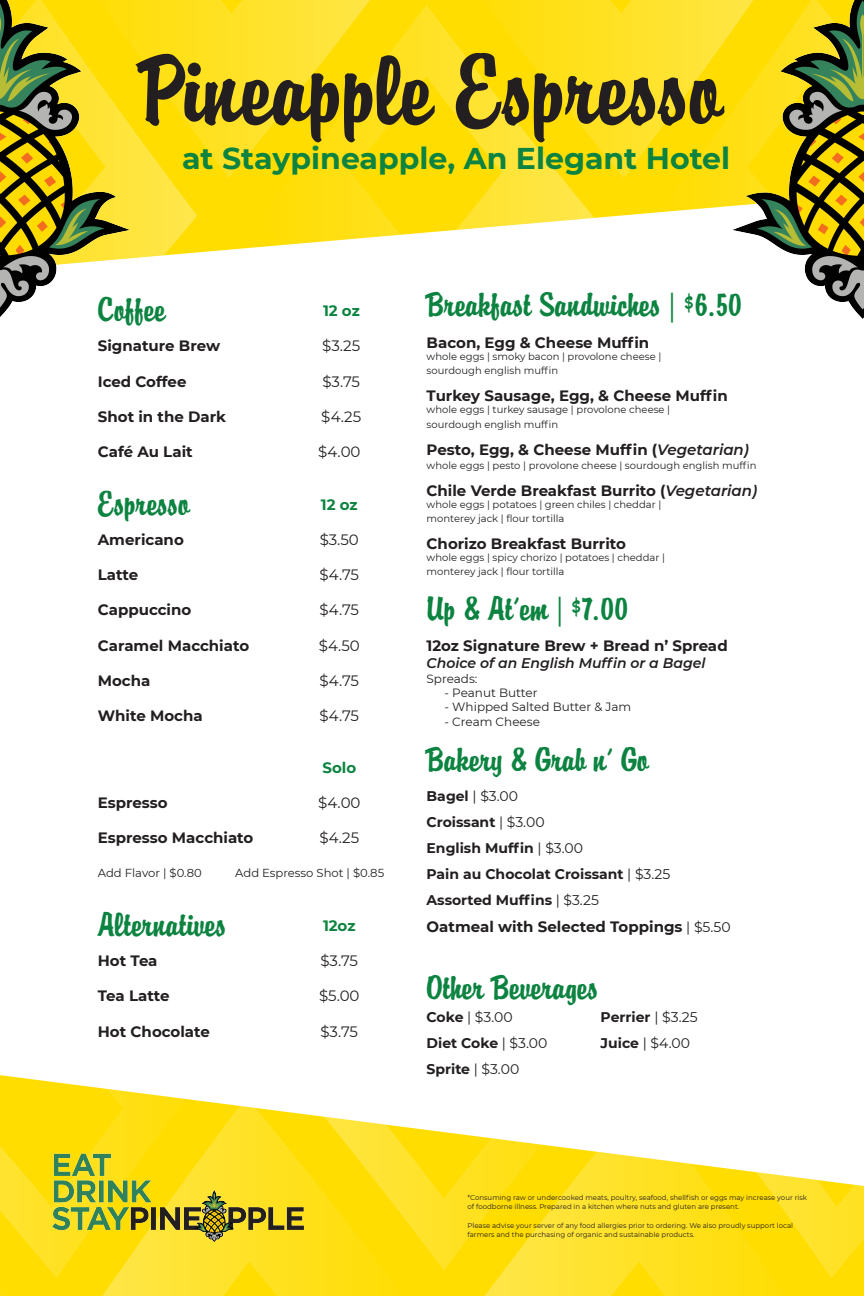
<style>
.page{position:relative;width:864px;height:1296px;background:#fff}
.page>*{position:absolute;margin:0;border:0;box-sizing:border-box;transform-origin:0 0}
.t1{font:30px "Brody";color:#0c8340}
.t2{font:700 30px "Montserrat";color:#0c8340}
.t3{font:700 15px "Montserrat";color:#231f20}
.t4{font:15px "Montserrat";color:#231f20}
.t5{font:700 15px "Montserrat";color:#0c8340}
.t6{font:700 14px "Montserrat";color:#231f20}
.t7{font:14px "Montserrat";color:#231f20}
.t8{font:italic 600 14px "Montserrat";color:#231f20}
.t9{font:12px "Montserrat";color:#231f20}
.t10{font:11.6px "Montserrat";color:#231f20}
.t11{font:10px/14.4px "Montserrat";color:#231f20}
.t12{font:7px/8.4px "Montserrat";color:#231f20}
.s1{font-weight:600;font-style:italic}
.s2{font-weight:700}
.s3{font-weight:400}
.s4{font-weight:400;font-size:14px}
</style>
<div class="page">
<svg style="left:197px;top:0;width:458px;height:253px;fill:#fd0"></svg>
<svg style="left:129px;top:178px;width:68px;height:77px;background:#fee335"></svg>
<svg style="left:456px;top:0;width:199px;height:178px;background:#ffe01b"></svg>
<svg style="left:259px;top:5px;width:335px;height:248px"></svg>
<svg style="left:129px;top:255px;width:38px;height:4px"></svg>
<svg style="left:129px;top:0;width:268px;height:178px;background:#fedf18"></svg>
<svg style="left:655px;top:0;width:77px;height:213px;background:#ffe01f"></svg>
<div style="left:414px;top:1270px;width:60px;height:26px;background:#fd0"></div>
<svg style="left:800px;top:1177px;width:64px;height:119px;background:#ffe121"></svg>
<svg style="left:215px;top:1102px;width:199px;height:194px;background:#ffe01c"></svg>
<svg style="left:276px;top:1102px;width:198px;height:168px;background:#ffe436"></svg>
<svg style="left:474px;top:1136px;width:326px;height:160px;background:#ffe437"></svg>
<svg style="left:0;top:1075px;width:215px;height:221px;background:#ffe32e"></svg>
<img style="left:0;top:0;width:129px;height:317px">
<img style="left:732px;top:0;width:132px;height:319px">
<img style="left:33px;top:1128px;width:289px;height:131px">
<svg style="left:135px;top:54px;width:300px;height:88px;background:#b19c18"></svg>
<svg style="left:456px;top:53px;width:268px;height:89px;background:#b9a31b"></svg>
<p class="t2" style="left:182px;top:137px;width:550px">at Staypineapple, An Elegant Hotel</p>
<p class="t1" style="left:98px;top:291px;width:69px">Coffee</p>
<p class="t5" style="left:323px;top:300px;width:38px">12 oz</p>
<p class="t3" style="left:98px;top:335px;width:124px">Signature Brew</p>
<p class="t4" style="left:322px;top:336px;width:39px">$3.25</p>
<p class="t3" style="left:98px;top:371px;width:90px">Iced Coffee</p>
<p class="t4" style="left:322px;top:371px;width:39px">$3.75</p>
<p class="t3" style="left:98px;top:406px;width:130px">Shot in the Dark</p>
<p class="t4" style="left:321px;top:406px;width:41px">$4.25</p>
<p class="t3" style="left:98px;top:441px;width:96px">Café Au Lait</p>
<p class="t4" style="left:318px;top:441px;width:44px">$4.00</p>
<p class="t1" style="left:98px;top:485px;width:94px">Espresso</p>
<p class="t5" style="left:321px;top:494px;width:38px">12 oz</p>
<p class="t3" style="left:98px;top:529px;width:88px">Americano</p>
<p class="t4" style="left:320px;top:529px;width:41px">$3.50</p>
<p class="t3" style="left:98px;top:564px;width:42px">Latte</p>
<p class="t4" style="left:319px;top:565px;width:41px">$4.75</p>
<p class="t3" style="left:98px;top:599px;width:95px">Cappuccino</p>
<p class="t4" style="left:319px;top:600px;width:41px">$4.75</p>
<p class="t3" style="left:98px;top:634px;width:153px">Caramel Macchiato</p>
<p class="t4" style="left:319px;top:635px;width:43px">$4.50</p>
<p class="t3" style="left:98px;top:670px;width:54px">Mocha</p>
<p class="t4" style="left:319px;top:670px;width:41px">$4.75</p>
<p class="t3" style="left:98px;top:705px;width:106px">White Mocha</p>
<p class="t4" style="left:319px;top:705px;width:41px">$4.75</p>
<p class="t5" style="left:322px;top:757px;width:35px">Solo</p>
<p class="t3" style="left:98px;top:792px;width:71px">Espresso</p>
<p class="t4" style="left:318px;top:793px;width:44px">$4.00</p>
<p class="t3" style="left:98px;top:827px;width:157px">Espresso Macchiato</p>
<p class="t4" style="left:319px;top:828px;width:41px">$4.25</p>
<p class="t10" style="left:98px;top:865px;width:106px">Add Flavor | $0.80</p>
<p class="t10" style="left:235px;top:865px;width:151px">Add Espresso Shot | $0.85</p>
<p class="t1" style="left:98px;top:906px;width:130px">Alternatives</p>
<p class="t5" style="left:323px;top:915px;width:34px">12oz</p>
<p class="t3" style="left:98px;top:950px;width:61px">Hot Tea</p>
<p class="t4" style="left:320px;top:951px;width:39px">$3.75</p>
<p class="t3" style="left:98px;top:985px;width:73px">Tea Latte</p>
<p class="t4" style="left:319px;top:986px;width:42px">$5.00</p>
<p class="t3" style="left:98px;top:1020px;width:114px">Hot Chocolate</p>
<p class="t4" style="left:320px;top:1021px;width:39px">$3.75</p>
<p class="t1" style="left:427px;top:286px;width:317px">Breakfast Sandwiches | $6.50</p>
<p class="t3" style="left:427px;top:332px;width:224px">Bacon, Egg &amp; Cheese Muffin</p>
<p class="t11" style="left:427px;top:349px;width:236px">whole eggs | smoky bacon | provolone cheese | sourdough english muffin</p>
<p class="t3" style="left:427px;top:385px;width:303px">Turkey Sausage, Egg, &amp; Cheese Muffin</p>
<p class="t11" style="left:427px;top:402px;width:245px">whole eggs | turkey sausage | provolone cheese | sourdough english muffin</p>
<p class="t3" style="left:427px;top:438px;width:324px">Pesto, Egg, &amp; Cheese Muffin (<span class="s1">Vegetarian)</span></p>
<p class="t11" style="left:427px;top:458px;width:331px">whole eggs | pesto | provolone cheese | sourdough english muffin</p>
<p class="t3" style="left:427px;top:480px;width:332px">Chile Verde Breakfast Burrito (<span class="s1">Vegetarian)</span></p>
<p class="t11" style="left:427px;top:497px;width:236px">whole eggs | potatoes | green chiles | cheddar | monterey jack | flour tortilla</p>
<p class="t3" style="left:427px;top:533px;width:201px">Chorizo Breakfast Burrito</p>
<p class="t11" style="left:427px;top:551px;width:240px;line-height:13.3px">whole eggs | spicy chorizo | potatoes | cheddar | monterey jack | flour tortilla</p>
<p class="t1" style="left:427px;top:590px;width:203px">Up &amp; At’em | $7.00</p>
<p class="t3" style="left:427px;top:635px;width:303px">12oz Signature Brew + Bread n’ Spread</p>
<p class="t8" style="left:427px;top:653px;width:280px">Choice of an English Muffin or a Bagel</p>
<p class="t9" style="left:427px;top:670px;width:52px">Spreads:</p>
<p class="t9" style="left:445px;top:685px;width:95px">- Peanut Butter</p>
<p class="t9" style="left:445px;top:699px;width:188px">- Whipped Salted Butter &amp; Jam</p>
<p class="t9" style="left:445px;top:713px;width:97px">- Cream Cheese</p>
<p class="t1" style="left:427px;top:741px;width:224px">Bakery &amp; Grab n’ Go</p>
<p class="t7" style="left:427px;top:787px;width:93px"><span class="s2">Bagel</span> | $3.00</p>
<p class="t6" style="left:427px;top:812px;width:120px">Croissant <span class="s3">| $3.00</span></p>
<p class="t6" style="left:427px;top:838px;width:158px">English Muffin <span class="s3">| $3.00</span></p>
<p class="t6" style="left:427px;top:864px;width:245px">Pain au Chocolat Croissant <span class="s3">| $3.25</span></p>
<p class="t6" style="left:427px;top:890px;width:174px">Assorted Muffins <span class="s3">| $3.25</span></p>
<p class="t3" style="left:427px;top:915px;width:306px">Oatmeal with Selected Toppings <span class="s4">| $5.50</span></p>
<p class="t1" style="left:427px;top:969px;width:173px">Other Beverages</p>
<p class="t7" style="left:427px;top:1008px;width:88px"><span class="s2">Coke</span> | $3.00</p>
<p class="t6" style="left:427px;top:1033px;width:122px">Diet Coke <span class="s3">| $3.00</span></p>
<p class="t6" style="left:427px;top:1059px;width:94px">Sprite <span class="s3">| $3.00</span></p>
<p class="t6" style="left:601px;top:1007px;width:99px">Perrier <span class="s3">| $3.25</span></p>
<p class="t7" style="left:601px;top:1034px;width:91px"><span class="s2">Juice</span> | $4.00</p>
<p class="t12" style="left:468px;top:1193px;width:341px">*Consuming raw or undercooked meats, poultry, seafood, shellfish or eggs may increase your risk of foodborne illness. Prepared in a kitchen where nuts and gluten are present.</p>
<p class="t12" style="left:468px;top:1221px;width:327px">Please advise your server of any food allergies prior to ordering. We also proudly support local farmers and the purchasing of organic and sustainable products.</p>
</div>
